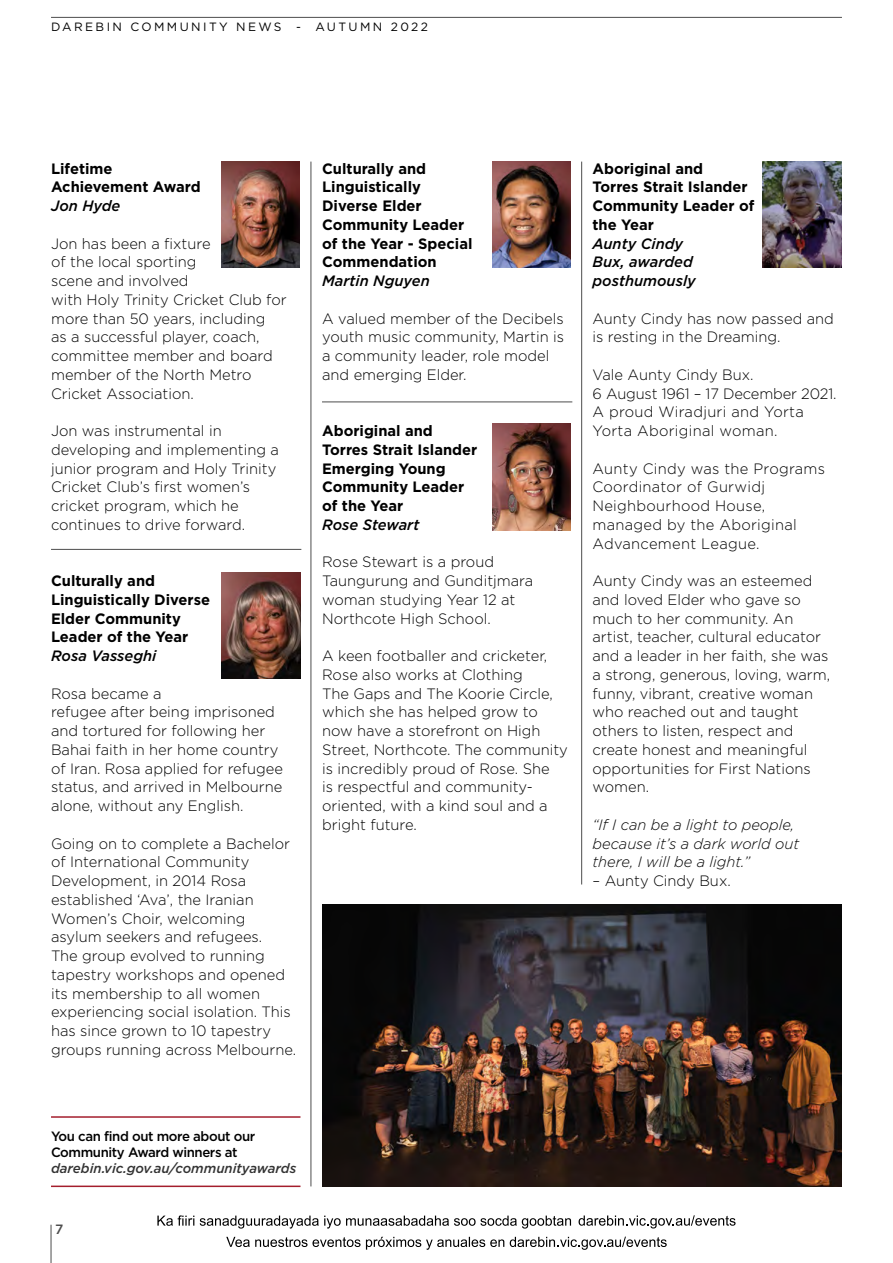
<style>
.page{position:relative;width:893px;height:1263px;background:#fff}
.page>*{position:absolute;margin:0;border:0;box-sizing:border-box;transform-origin:0 0}
.t1{font:300 15px/18.8px "Gotham";color:#000}
.t2{font:700 15px/18.8px "Gotham";color:#000}
.t3{font:300 15px/18.8px "Gotham";letter-spacing:.02em;color:#000}
.t4{font:italic 500 15px/18.8px "Gotham";color:#000}
.t5{font:italic 300 15px/18.8px "Gotham";color:#000}
.t6{font:500 13.5px/15.8px "Gotham";letter-spacing:-.03em;color:#000}
.t7{font:italic 500 13.5px "Gotham";color:#333}
.t8{font:500 13.5px "Gotham";color:#4d4d4d}
.t9{font:12px "Gotham";letter-spacing:.2em;color:#000}
</style>
<div class="page">
<hr style="left:51px;top:17px;width:791px;height:1px;background:#4d4d4d">
<hr style="left:51px;top:1225px;width:1px;height:38px;background:#4d4d4d">
<svg style="left:157px;top:1215px;width:414px;height:13px"></svg>
<svg style="left:579px;top:1215px;width:157px;height:13px"></svg>
<svg style="left:226px;top:1237px;width:278px;height:13px"></svg>
<svg style="left:510px;top:1236px;width:157px;height:14px"></svg>
<img style="left:322px;top:905px;width:520px;height:281px">
<img style="left:492px;top:161px;width:79px;height:106px">
<img style="left:492px;top:424px;width:79px;height:106px">
<img style="left:221px;top:162px;width:79px;height:106px">
<img style="left:222px;top:572px;width:78px;height:107px">
<img style="left:763px;top:162px;width:79px;height:106px">
<hr style="left:51px;top:549px;width:250px;height:1px;background:#4d4d4d">
<hr style="left:322px;top:402px;width:250px;height:1px;background:#4d4d4d">
<hr style="left:581px;top:162px;width:1px;height:722px;background:#4d4d4d">
<hr style="left:311px;top:162px;width:1px;height:1024px;background:#4d4d4d">
<hr style="left:51px;top:1116px;width:249px;height:2px;background:#a41e2d">
<hr style="left:51px;top:1185px;width:249px;height:2px;background:#a41e2d">
<p class="t9" style="left:51px;top:19px;width:378px">DAREBIN COMMUNITY NEWS - AUTUMN 2022</p>
<p class="t2" style="left:51px;top:159px;width:151px">Lifetime<br>Achievement Award</p>
<p class="t4" style="left:51px;top:196px;width:71px">Jon Hyde</p>
<p class="t1" style="left:51px;top:233px;width:237px">Jon has been a fixture<br>of the local sporting<br>scene and involved<br>with Holy Trinity Cricket Club for more than 50 years, including<br>as a successful player, coach, committee member and board member of the North Metro<br>Cricket Association.</p>
<p class="t1" style="left:51px;top:421px;width:229px">Jon was instrumental in developing and implementing a junior program and Holy Trinity<br>Cricket Club’s first women’s cricket program, which he continues to drive forward.</p>
<p class="t2" style="left:51px;top:571px;width:161px">Culturally and<br>Linguistically Diverse<br>Elder Community<br>Leader of the Year</p>
<p class="t4" style="left:51px;top:646px;width:107px">Rosa Vasseghi</p>
<p class="t1" style="left:51px;top:683px;width:233px">Rosa became a<br>refugee after being imprisoned and tortured for following her<br>Bahai faith in her home country of Iran. Rosa applied for refugee status, and arrived in Melbourne alone, without any English.</p>
<p class="t1" style="left:51px;top:833px;width:247px">Going on to complete a Bachelor of International Community<br>Development, in 2014 Rosa established ‘Ava’, the Iranian<br>Women’s Choir, welcoming asylum seekers and refugees.<br>The group evolved to running tapestry workshops and opened its membership to all women experiencing social isolation. This has since grown to 10 tapestry groups running across Melbourne.</p>
<p class="t2" style="left:322px;top:159px;width:152px">Culturally and<br>Linguistically<br>Diverse Elder<br>Community Leader of the Year - Special<br>Commendation</p>
<p class="t4" style="left:322px;top:271px;width:109px">Martin Nguyen</p>
<p class="t1" style="left:322px;top:308px;width:243px">A valued member of the Decibels youth music community, Martin is a community leader, role model and emerging Elder.</p>
<p class="t2" style="left:322px;top:421px;width:157px">Aboriginal and<br>Torres Strait Islander<br>Emerging Young<br>Community Leader of the Year</p>
<p class="t4" style="left:322px;top:515px;width:99px">Rose Stewart</p>
<p class="t1" style="left:322px;top:552px;width:213px">Rose Stewart is a proud<br>Taungurung and Gunditjmara woman studying Year 12 at<br>Northcote High School.</p>
<p class="t1" style="left:322px;top:646px;width:247px">A keen footballer and cricketer,<br>Rose also works at Clothing<br>The Gaps and The Koorie Circle, which she has helped grow to now have a storefront on High<br>Street, Northcote. The community is incredibly proud of Rose. She<br>is respectful and community&shy;oriented, with a kind soul and a bright future.</p>
<p class="t2" style="left:592px;top:159px;width:163px">Aboriginal and<br>Torres Strait Islander<br>Community Leader of the Year</p>
<p class="t4" style="left:592px;top:234px;width:105px">Aunty Cindy<br>Bux, awarded posthumously</p>
<p class="t1" style="left:592px;top:308px;width:243px">Aunty Cindy has now passed and is resting in the Dreaming.</p>
<p class="t1" style="left:592px;top:365px;width:246px">Vale Aunty Cindy Bux.<br>6 August 1961 – 17 December 2021.<br>A proud Wiradjuri and Yorta<br>Yorta Aboriginal woman.</p>
<p class="t3" style="left:592px;top:458px;width:234px">Aunty Cindy was the Programs<br>Coordinator of Gurwidj<br>Neighbourhood House, managed by the Aboriginal<br>Advancement League.</p>
<p class="t1" style="left:592px;top:571px;width:239px">Aunty Cindy was an esteemed and loved Elder who gave so much to her community. An artist, teacher, cultural educator and a leader in her faith, she was a strong, generous, loving, warm, funny, vibrant, creative woman who reached out and taught others to listen, respect and create honest and meaningful opportunities for First Nations women.</p>
<p class="t5" style="left:592px;top:815px;width:208px">“If I can be a light to people, because it’s a dark world out there, I will be a light.”</p>
<p class="t1" style="left:592px;top:871px;width:140px">– Aunty Cindy Bux.</p>
<p class="t6" style="left:51px;top:1128px;width:206px">You can find out more about our<br>Community Award winners at</p>
<p class="t7" style="left:51px;top:1159px;width:247px">darebin.vic.gov.au/communityawards</p>
<p class="t8" style="left:55px;top:1220px;width:10px">7</p>
</div>
